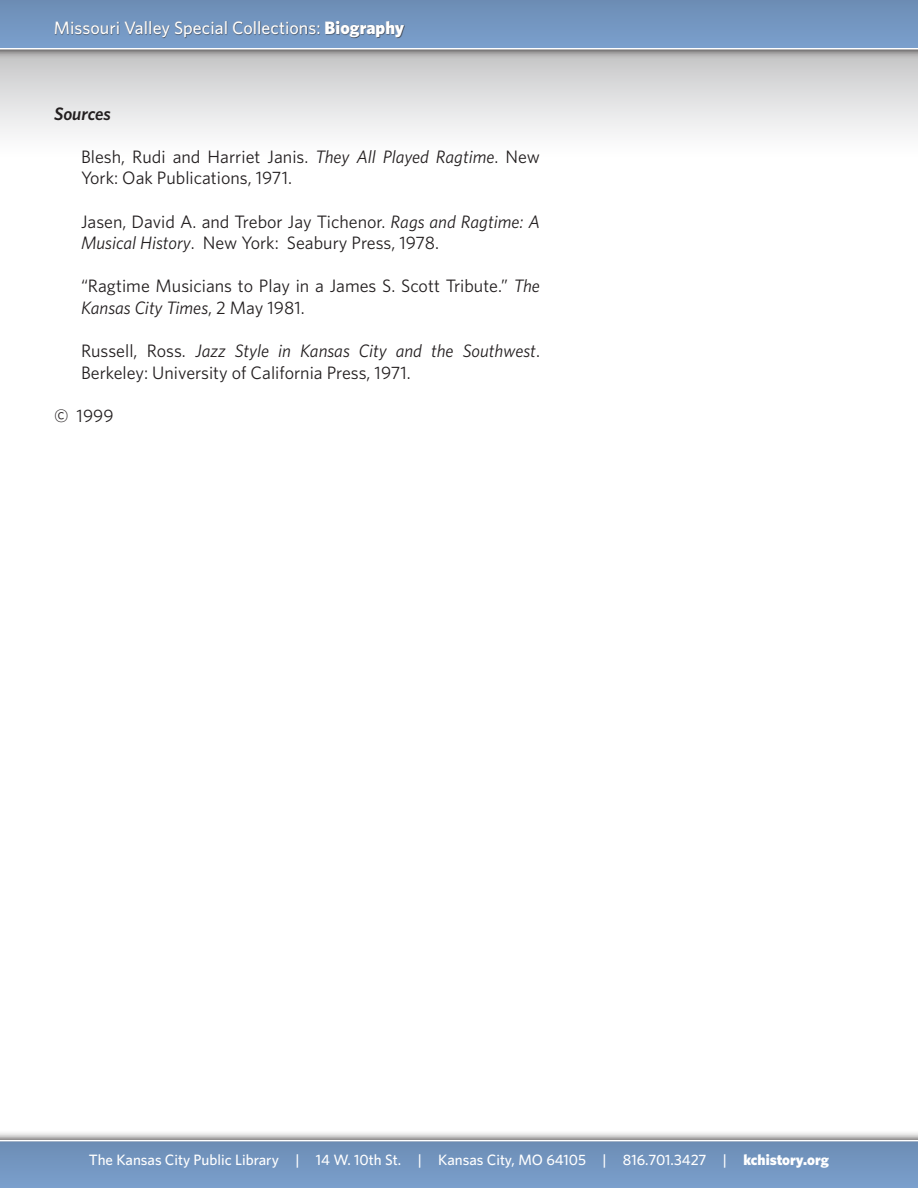
<style>
.page{position:relative;width:918px;height:1188px;background:#fff}
.page>*{position:absolute;margin:0;border:0;box-sizing:border-box;transform-origin:0 0}
.t1{font:18px/21.6px "Whitney";color:#231f20}
.t2{font:500 18px "Whitney";color:#fff}
.t3{font:italic 600 18px "Whitney";color:#231f20}
.t4{font:500 15px "Whitney";color:#fff}
.s1{font-weight:900}
.s2{font-style:italic}
</style>
<div class="page">
<div style="left:0;top:50px;width:918px;height:108px;background:linear-gradient(to bottom,#c5c5c6,#fff)"></div>
<div style="left:0;top:0;width:918px;height:60px;background:#231f20;opacity:.75"></div>
<div style="left:0;top:0;width:918px;height:48px;background:linear-gradient(to bottom,#6c8db4,#7b9fcc)"></div>
<div style="left:52px;top:16px;width:544px;height:41px;background:#231f20;opacity:.75"></div>
<div style="left:0;top:1130px;width:918px;height:58px;background:#231f20;opacity:.75"></div>
<svg style="left:0;top:1140px;width:918px;height:2px"></svg>
<div style="left:0;top:1142px;width:918px;height:46px;background:#7396c1"></div>
<p class="t2" style="left:54px;top:17px;width:352px">Missouri Valley Special Collections: <span class="s1">Biography</span></p>
<p class="t3" style="left:54px;top:103px;width:58px">Sources</p>
<p class="t1" style="left:81px;top:145px;width:461px">Blesh, Rudi and Harriet Janis. <span class="s2">They All Played Ragtime</span>. New<br>York: Oak Publications, 1971.</p>
<p class="t1" style="left:81px;top:210px;width:460px">Jasen, David A. and Trebor Jay Tichenor. <span class="s2">Rags and Ragtime: A<br>Musical History</span>. New York: Seabury Press, 1978.</p>
<p class="t1" style="left:81px;top:275px;width:461px">“Ragtime Musicians to Play in a James S. Scott Tribute.” <span class="s2">The<br>Kansas City Times</span>, 2 May 1981.</p>
<p class="t1" style="left:81px;top:340px;width:461px">Russell, Ross. <span class="s2">Jazz Style in Kansas City and the Southwest</span>.<br>Berkeley: University of California Press, 1971.</p>
<p class="t1" style="left:54px;top:404px;width:61px">© 1999</p>
<p class="t4" style="left:89px;top:1151px;width:742px">The Kansas City Public Library | 14 W. 10th St. | Kansas City, MO 64105 | 816.701.3427 | <span class="s1">kchistory.org</span></p>
</div>
